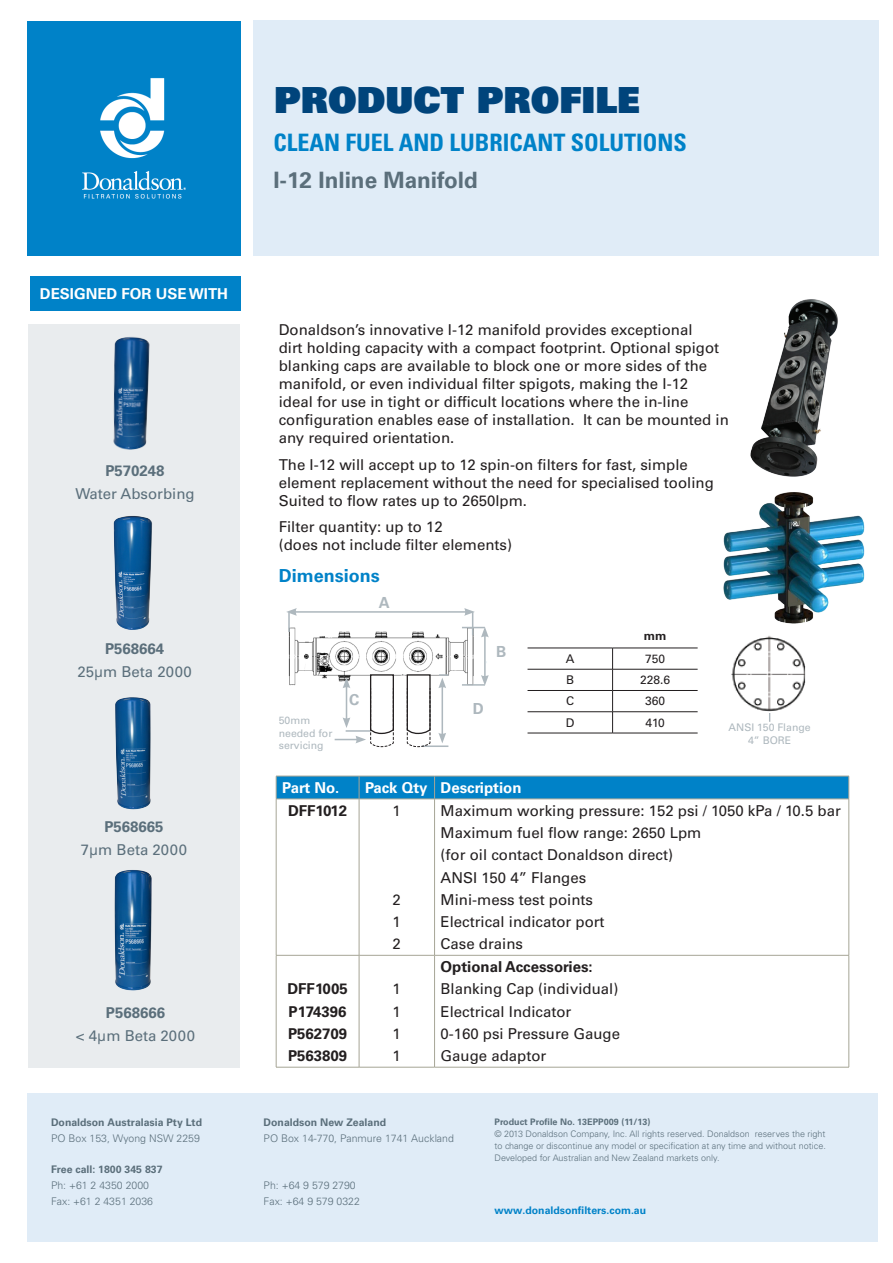
<style>
.page{position:relative;width:893px;height:1263px;background:#fff}
.page>*{position:absolute;margin:0;border:0;box-sizing:border-box;transform-origin:0 0}
.Product_Profile_Styl{font:36px "Univers LT Std X Black";color:#00447b}
.Title_Style{font:700 condensed 24px "Univers LT Std";color:#0082c8}
.Subtitle_Style{font:700 22.5px "Univers LT Std";color:#5b6f7b}
.Subtitle_Style-2{font:700 18px "Univers LT Std";color:#0082c8}
.t1{font:700 15.3px "Univers LT Std";color:#aeb8be}
.t2{font:15px/18px "Univers LT Std";color:#231f20}
.t3{font:700 15px "Univers LT Std";color:#231f20}
.t4{font:15px "Univers LT Std";color:#5b6f7b}
.Subtitle_Style-3{font:700 15px "Univers LT Std";color:#fff}
.t5{font:700 15px "Univers LT Std";color:#5b6f7b}
.Table_Style_Body{font:12px "Univers LT Std";color:#231f20}
.Table_Style_Body-2{font:700 12px "Univers LT Std";color:#231f20}
.Adress_Title___Freec{font:300 10.5px "Univers LT Std";color:#5b6f7b}
.Address_details___ph{font:700 10.5px "Univers LT Std";color:#5b6f7b}
.t6{font:10.5px/12.6px "Univers LT Std";color:#aeb8be}
.Website{font:700 10.5px "Univers LT Std";color:#0082c8}
.Doc_Info_Subtitle{font:300 9px/12px "Univers LT Std";color:#5b6f7b;text-align:justify}
.Doc_Info_Title{font:700 9px "Univers LT Std";color:#5b6f7b}
</style>
<div class="page">
<div style="left:28px;top:1093px;width:850px;height:149px;background:#e0ecf7"></div>
<div style="left:253px;top:21px;width:625px;height:235px;background:#e0ecf7"></div>
<img style="left:28px;top:22px;width:212px;height:233px">
<svg style="left:276px;top:776px;width:574px;height:23px;background:#0a84c5"></svg>
<hr style="left:276px;top:799px;width:83px;height:1px;background:#a6a596">
<hr style="left:276px;top:799px;width:1px;height:156px;background:#a6a596">
<hr style="left:359px;top:799px;width:76px;height:1px;background:#a6a596">
<hr style="left:359px;top:799px;width:1px;height:156px;background:#a6a596">
<hr style="left:435px;top:799px;width:414px;height:1px;background:#a6a596">
<hr style="left:434px;top:799px;width:1px;height:156px;background:#a6a596">
<hr style="left:849px;top:799px;width:1px;height:156px;background:#a6a596">
<hr style="left:276px;top:955px;width:83px;height:1px;background:#a6a596">
<hr style="left:276px;top:955px;width:1px;height:112px;background:#a6a596">
<hr style="left:359px;top:955px;width:76px;height:1px;background:#a6a596">
<hr style="left:359px;top:955px;width:1px;height:112px;background:#a6a596">
<hr style="left:435px;top:955px;width:414px;height:1px;background:#a6a596">
<hr style="left:434px;top:955px;width:1px;height:112px;background:#a6a596">
<hr style="left:849px;top:955px;width:1px;height:112px;background:#a6a596">
<hr style="left:276px;top:1067px;width:83px;height:1px;background:#a6a596">
<hr style="left:359px;top:1067px;width:76px;height:1px;background:#a6a596">
<hr style="left:435px;top:1067px;width:414px;height:1px;background:#a6a596">
<hr style="left:527px;top:669px;width:86px;height:1px;background:#231f20">
<hr style="left:613px;top:669px;width:85px;height:1px;background:#231f20">
<hr style="left:527px;top:690px;width:86px;height:1px;background:#231f20">
<hr style="left:613px;top:690px;width:85px;height:1px;background:#231f20">
<hr style="left:527px;top:711px;width:86px;height:1px;background:#231f20">
<hr style="left:613px;top:711px;width:85px;height:1px;background:#231f20">
<svg style="left:612px;top:649px;width:1px;height:84px"></svg>
<hr style="left:527px;top:733px;width:86px;height:1px;background:#231f20">
<hr style="left:613px;top:733px;width:85px;height:1px;background:#231f20">
<hr style="left:527px;top:648px;width:86px;height:1px;background:#231f20">
<hr style="left:613px;top:648px;width:85px;height:1px;background:#231f20">
<img style="left:723px;top:492px;width:142px;height:132px">
<img style="left:731px;top:635px;width:75px;height:77px">
<img style="left:288px;top:627px;width:201px;height:95px">
<hr style="left:422px;top:745px;width:26px;height:2px;background:#aeb8be">
<hr style="left:442px;top:686px;width:1px;height:49px;background:#aeb8be">
<svg style="left:438px;top:674px;width:10px;height:14px"></svg>
<svg style="left:438px;top:733px;width:8px;height:10px"></svg>
<hr style="left:294px;top:611px;width:173px;height:2px;background:#aeb8be">
<svg style="left:286px;top:608px;width:11px;height:8px"></svg>
<hr style="left:288px;top:612px;width:2px;height:20px;background:#aeb8be">
<hr style="left:484px;top:635px;width:2px;height:42px;background:#aeb8be">
<svg style="left:462px;top:608px;width:27px;height:29px"></svg>
<svg style="left:481px;top:675px;width:8px;height:11px"></svg>
<svg style="left:335px;top:674px;width:60px;height:73px"></svg>
<svg style="left:406px;top:674px;width:25px;height:73px"></svg>
<hr style="left:462px;top:684px;width:23px;height:2px;background:#aeb8be">
<div style="left:30px;top:276px;width:210px;height:34px;background:#0082c8"></div>
<div style="left:28px;top:324px;width:211px;height:743px;background:#e9ecee"></div>
<img style="left:113px;top:337px;width:37px;height:113px">
<img style="left:113px;top:516px;width:39px;height:114px">
<img style="left:115px;top:697px;width:36px;height:113px">
<img style="left:114px;top:870px;width:38px;height:121px">
<img style="left:750px;top:299px;width:88px;height:178px">
<p class="Subtitle_Style-3" style="left:40px;top:285px;width:190px">DESIGNED FOR USE WITH</p>
<p class="t5" style="left:105px;top:462px;width:61px">P570248</p>
<p class="t4" style="left:75px;top:484px;width:121px">Water Absorbing</p>
<p class="t5" style="left:105px;top:640px;width:61px">P568664</p>
<p class="t4" style="left:77px;top:662px;width:116px">25µm Beta 2000</p>
<p class="t5" style="left:104px;top:818px;width:61px">P568665</p>
<p class="t4" style="left:81px;top:841px;width:108px">7µm Beta 2000</p>
<p class="t5" style="left:106px;top:1004px;width:61px">P568666</p>
<p class="t4" style="left:76px;top:1027px;width:121px">&lt; 4µm Beta 2000</p>
<p class="Product_Profile_Styl" style="left:274px;top:77px;width:367px">PRODUCT PROFILE</p>
<p class="Title_Style" style="left:273px;top:128px;width:415px">CLEAN FUEL AND LUBRICANT SOLUTIONS</p>
<p class="Subtitle_Style" style="left:273px;top:167px;width:206px">I-12 Inline Manifold</p>
<p class="t2" style="left:279px;top:321px;width:452px">Donaldson’s innovative I-12 manifold provides exceptional<br>dirt holding capacity with a compact footprint. Optional spigot blanking caps are available to block one or more sides of the manifold, or even individual filter spigots, making the I-12<br>ideal for use in tight or difficult locations where the in-line configuration enables ease of installation. It can be mounted in any required orientation.</p>
<p class="t2" style="left:279px;top:455px;width:437px">The I-12 will accept up to 12 spin-on filters for fast, simple element replacement without the need for specialised tooling</p>
<p class="t2" style="left:279px;top:491px;width:250px">Suited to flow rates up to 2650lpm.</p>
<p class="t2" style="left:279px;top:518px;width:165px">Filter quantity: up to 12</p>
<p class="t2" style="left:279px;top:536px;width:235px">(does not include filter elements)</p>
<p class="Subtitle_Style-2" style="left:279px;top:565px;width:102px">Dimensions</p>
<p class="t1" style="left:379px;top:593px;width:13px">A</p>
<p class="t6" style="left:279px;top:714px;width:55px">50mm needed for servicing</p>
<p class="t1" style="left:349px;top:690px;width:12px">C</p>
<p class="t1" style="left:496px;top:642px;width:12px">B</p>
<p class="t1" style="left:473px;top:699px;width:13px">D</p>
<p class="Table_Style_Body-2" style="left:644px;top:628px;width:24px">mm</p>
<p class="Table_Style_Body" style="left:566px;top:651px;width:10px">A</p>
<p class="Table_Style_Body" style="left:645px;top:651px;width:22px">750</p>
<p class="Table_Style_Body" style="left:566px;top:673px;width:10px">B</p>
<p class="Table_Style_Body" style="left:640px;top:673px;width:32px">228.6</p>
<p class="Table_Style_Body" style="left:566px;top:694px;width:10px">C</p>
<p class="Table_Style_Body" style="left:645px;top:694px;width:22px">360</p>
<p class="Table_Style_Body" style="left:566px;top:715px;width:10px">D</p>
<p class="Table_Style_Body" style="left:645px;top:715px;width:21px">410</p>
<p class="t6" style="left:729px;top:721px;width:84px">ANSI 150 Flange</p>
<p class="t6" style="left:748px;top:734px;width:45px">4” BORE</p>
<p class="Subtitle_Style-3" style="left:282px;top:779px;width:59px">Part No.</p>
<p class="Subtitle_Style-3" style="left:365px;top:779px;width:64px">Pack Qty</p>
<p class="Subtitle_Style-3" style="left:441px;top:779px;width:83px">Description</p>
<p class="t3" style="left:288px;top:802px;width:61px">DFF1012</p>
<p class="t2" style="left:393px;top:801px;width:10px">1</p>
<p class="t2" style="left:441px;top:801px;width:402px">Maximum working pressure: 152 psi / 1050 kPa / 10.5 bar</p>
<p class="t2" style="left:441px;top:824px;width:262px">Maximum fuel flow range: 2650 Lpm</p>
<p class="t2" style="left:441px;top:846px;width:234px">(for oil contact Donaldson direct)</p>
<p class="t2" style="left:441px;top:868px;width:147px">ANSI 150 4” Flanges</p>
<p class="t2" style="left:441px;top:890px;width:154px">Mini-mess test points</p>
<p class="t2" style="left:441px;top:913px;width:165px">Electrical indicator port</p>
<p class="t2" style="left:441px;top:935px;width:84px">Case drains</p>
<p class="t2" style="left:393px;top:890px;width:10px">2</p>
<p class="t2" style="left:393px;top:913px;width:10px">1</p>
<p class="t2" style="left:393px;top:935px;width:10px">2</p>
<p class="t3" style="left:287px;top:980px;width:62px">DFF1005</p>
<p class="t3" style="left:289px;top:1002px;width:59px">P174396</p>
<p class="t3" style="left:288px;top:1025px;width:61px">P562709</p>
<p class="t3" style="left:288px;top:1047px;width:61px">P563809</p>
<p class="t2" style="left:393px;top:980px;width:10px">1</p>
<p class="t2" style="left:393px;top:1002px;width:10px">1</p>
<p class="t2" style="left:393px;top:1025px;width:10px">1</p>
<p class="t2" style="left:393px;top:1047px;width:10px">1</p>
<p class="t3" style="left:441px;top:958px;width:154px">Optional Accessories:</p>
<p class="t2" style="left:441px;top:980px;width:179px">Blanking Cap (individual)</p>
<p class="t2" style="left:441px;top:1002px;width:132px">Electrical Indicator</p>
<p class="t2" style="left:441px;top:1025px;width:181px">0-160 psi Pressure Gauge</p>
<p class="t2" style="left:441px;top:1047px;width:107px">Gauge adaptor</p>
<p class="Address_details___ph" style="left:51px;top:1116px;width:153px">Donaldson Australasia Pty Ltd</p>
<p class="Address_details___ph" style="left:264px;top:1116px;width:124px">Donaldson New Zealand</p>
<p class="Adress_Title___Freec" style="left:51px;top:1132px;width:150px">PO Box 153, Wyong NSW 2259</p>
<p class="Adress_Title___Freec" style="left:264px;top:1132px;width:192px">PO Box 14-770, Panmure 1741 Auckland</p>
<p class="Address_details___ph" style="left:51px;top:1163px;width:113px">Free call: 1800 345 837</p>
<p class="Adress_Title___Freec" style="left:51px;top:1179px;width:99px">Ph: +61 2 4350 2000</p>
<p class="Adress_Title___Freec" style="left:264px;top:1179px;width:94px">Ph: +64 9 579 2790</p>
<p class="Adress_Title___Freec" style="left:51px;top:1195px;width:104px">Fax: +61 2 4351 2036</p>
<p class="Adress_Title___Freec" style="left:264px;top:1195px;width:98px">Fax: +64 9 579 0322</p>
<p class="Doc_Info_Title" style="left:494px;top:1116px;width:158px">Product Profile No. 13EPP009 (11/13)</p>
<p class="Doc_Info_Subtitle" style="left:494px;top:1128px;width:333px">© 2013 Donaldson Company, Inc. All rights reserved. Donaldson reserves the right to change or discontinue any model or specification at any time and without notice.<br>Developed for Australian and New Zealand markets only.</p>
<p class="Website" style="left:494px;top:1204px;width:153px">www.donaldsonfilters.com.au</p>
</div>
